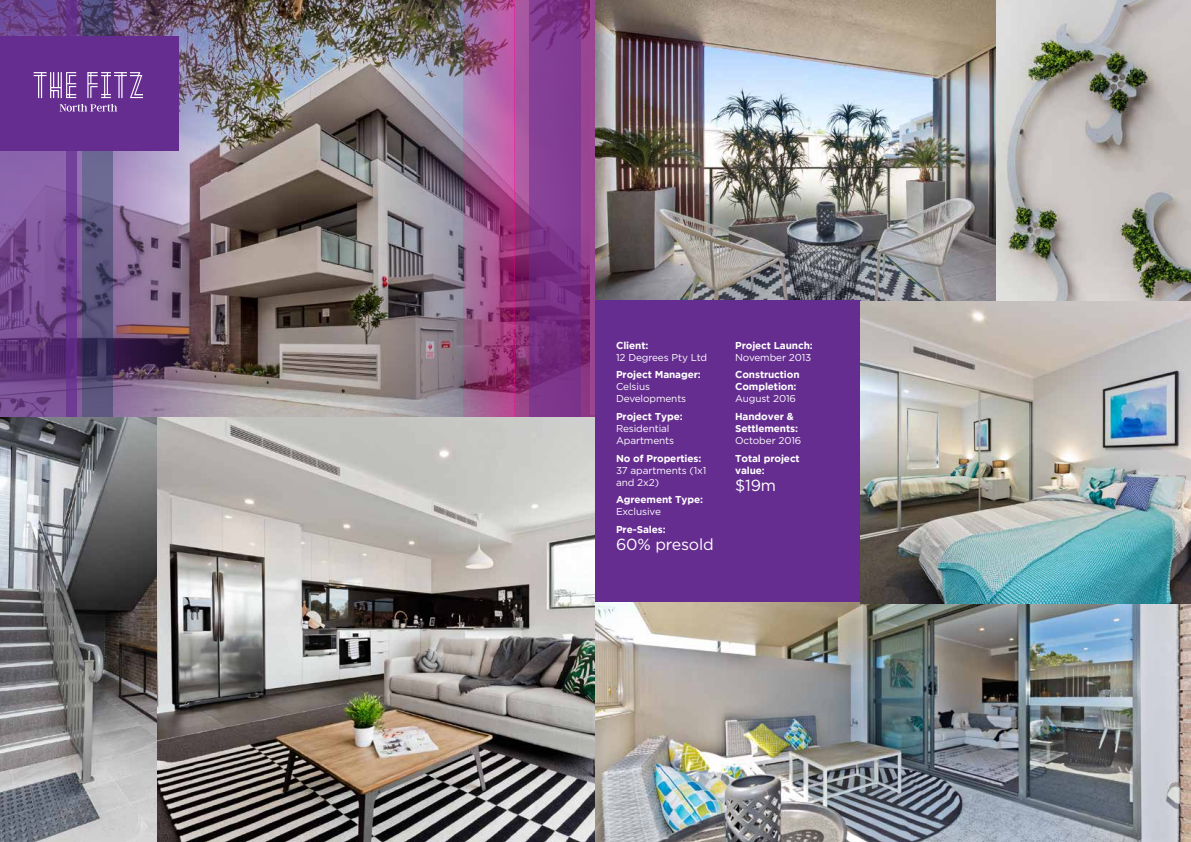
<style>
.page{position:relative;width:1191px;height:842px;background:#fff}
.page>*{position:absolute;margin:0;border:0;box-sizing:border-box;transform-origin:0 0}
.t1{font:16px "Gotham";letter-spacing:-.01em;color:#fff}
.t2{font:700 10px/12px "Gotham";letter-spacing:-.01em;color:#fff}
.t3{font:10px/12px "Gotham";letter-spacing:-.01em;color:#fff}
</style>
<div class="page">
<img style="left:618px;top:0;width:573px;height:301px">
<img style="left:0;top:417px;width:157px;height:425px">
<img style="left:157px;top:417px;width:438px;height:425px">
<img style="left:244px;top:0;width:119px;height:417px">
<img style="left:0;top:0;width:244px;height:417px">
<img style="left:363px;top:0;width:100px;height:417px">
<svg style="left:83px;top:0;width:30px;height:417px;background:#544f77"></svg>
<img style="left:463px;top:0;width:51px;height:417px">
<svg style="left:514px;top:0;width:104px;height:417px;background:#965688"></svg>
<svg style="left:529px;top:0;width:52px;height:417px;background:#7c358a"></svg>
<svg style="left:66px;top:0;width:11px;height:417px;background:#69368f"></svg>
<div style="left:0;top:36px;width:178px;height:115px;background:#662d91"></div>
<svg style="left:59px;top:104px;width:58px;height:8px"></svg>
<svg style="left:34px;top:72px;width:42px;height:26px"></svg>
<svg style="left:87px;top:72px;width:56px;height:26px"></svg>
<img style="left:595px;top:602px;width:596px;height:240px">
<div style="left:595px;top:301px;width:265px;height:301px;background:#662d91"></div>
<img style="left:860px;top:301px;width:331px;height:303px">
<p class="t2" style="left:616px;top:339px;width:34px">Client:</p>
<p class="t3" style="left:616px;top:351px;width:93px">12 Degrees Pty Ltd</p>
<p class="t2" style="left:616px;top:369px;width:86px">Project Manager:</p>
<p class="t3" style="left:616px;top:381px;width:72px">Celsius<br>Developments</p>
<p class="t2" style="left:616px;top:410px;width:68px">Project Type:</p>
<p class="t3" style="left:616px;top:422px;width:60px">Residential<br>Apartments</p>
<p class="t2" style="left:616px;top:452px;width:87px">No of Properties:</p>
<p class="t3" style="left:616px;top:464px;width:92px">37 apartments (1x1 and 2x2)</p>
<p class="t2" style="left:616px;top:494px;width:89px">Agreement Type:</p>
<p class="t3" style="left:616px;top:506px;width:46px">Exclusive</p>
<p class="t2" style="left:616px;top:523px;width:51px">Pre-Sales:</p>
<h1 class="t1" style="left:616px;top:534px;width:99px">60% presold</h1>
<p class="t2" style="left:735px;top:339px;width:79px">Project Launch:</p>
<p class="t3" style="left:735px;top:351px;width:78px">November 2013</p>
<p class="t2" style="left:735px;top:369px;width:66px">Construction<br>Completion:</p>
<p class="t3" style="left:735px;top:393px;width:62px">August 2016</p>
<p class="t2" style="left:735px;top:410px;width:64px">Handover &amp;<br>Settlements:</p>
<p class="t3" style="left:735px;top:434px;width:68px">October 2016</p>
<p class="t2" style="left:735px;top:452px;width:66px">Total project value:</p>
<h1 class="t1" style="left:735px;top:475px;width:42px">$19m</h1>
</div>
